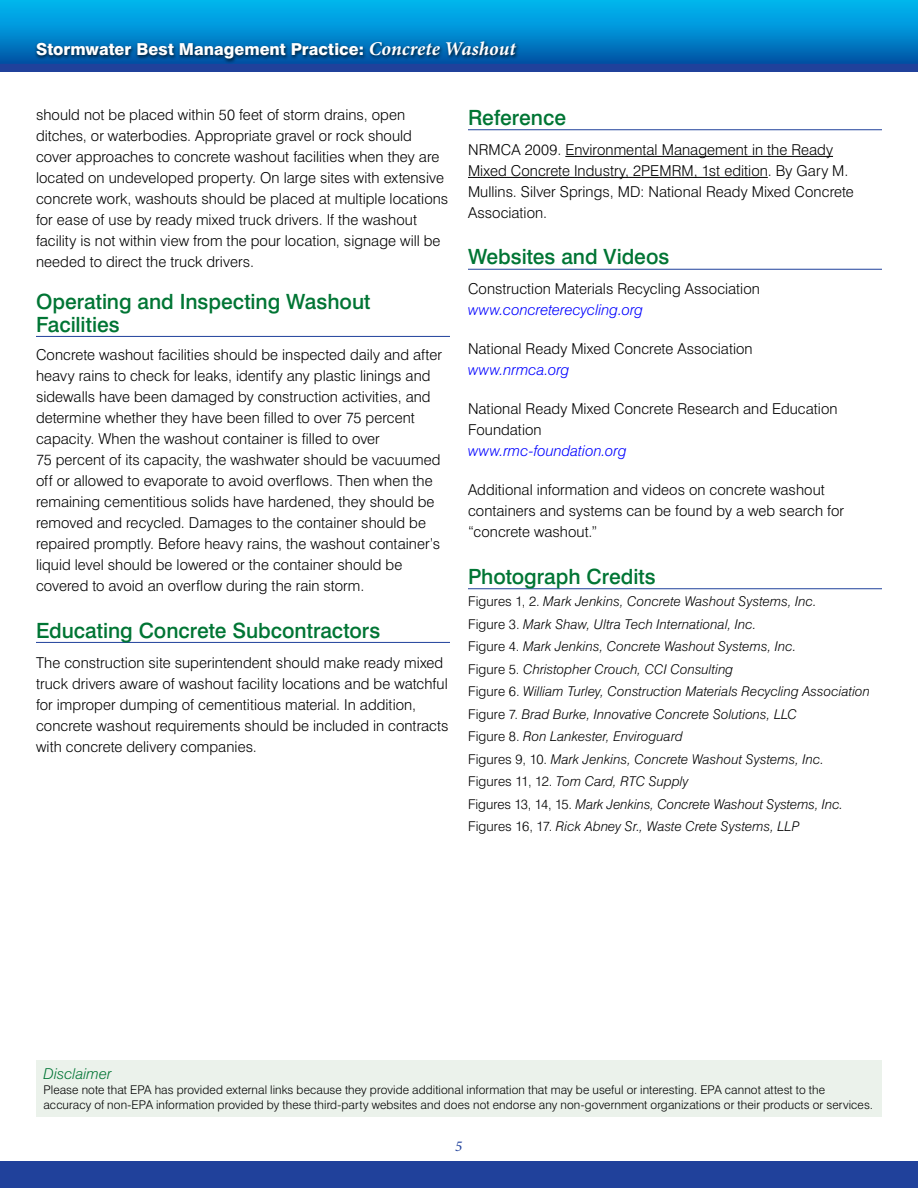
<style>
.page{position:relative;width:918px;height:1188px;background:#fff}
.page>*{position:absolute;margin:0;border:0;box-sizing:border-box;transform-origin:0 0}
.t1{font:500 21px/22.5px "Swiss 721 BT";color:#007534}
.t2{font:800 16.5px "Swiss 721 BT";color:#fff}
.body_text{font:300 15px/21px "Swiss 721 BT";letter-spacing:.005em;color:#000}
.subhead_2{font:italic 300 15px "Swiss 721 BT";letter-spacing:.005em;color:#007534}
.t3{font:italic 15px "Minion Pro";color:#20419b}
.body_text-2{font:italic 300 13.5px "Swiss 721 BT";letter-spacing:.005em;color:#000}
.disclaimer{font:300 12px/15px "Swiss 721 BT";letter-spacing:.005em;color:#000}
.s1{font-family:"Minion Pro";font-weight:700;font-style:italic;font-size:19.5px}
.s2{font-style:italic;color:#00f}
.s3{font-style:normal}
</style>
<div class="page">
<div style="left:0;top:1161px;width:918px;height:27px;background:#20419b"></div>
<div style="left:0;top:0;width:918px;height:68px;background:linear-gradient(to bottom,#00bef7,#0051a4)"></div>
<div style="left:34px;top:40px;width:487px;height:24px;background:#000;opacity:.75"></div>
<div style="left:0;top:64px;width:918px;height:8px;background:#20419b"></div>
<hr style="left:36px;top:336px;width:414px;height:1px;background:#20419b">
<hr style="left:36px;top:642px;width:414px;height:1px;background:#20419b">
<hr style="left:468px;top:129px;width:414px;height:1px;background:#20419b">
<hr style="left:565px;top:156px;width:268px;height:1px;background:#000">
<hr style="left:468px;top:177px;width:300px;height:1px;background:#000">
<hr style="left:468px;top:269px;width:414px;height:1px;background:#20419b">
<hr style="left:468px;top:588px;width:414px;height:1px;background:#20419b">
<div style="left:36px;top:1060px;width:846px;height:57px;background:#ebf2eb"></div>
<p class="t2" style="left:36px;top:39px;width:481px">Stormwater Best Management Practice: <span class="s1">Concrete Washout</span></p>
<p class="body_text" style="left:36px;top:104px;width:414px">should not be placed within 50 feet of storm drains, open ditches, or waterbodies. Appropriate gravel or rock should cover approaches to concrete washout facilities when they are located on undeveloped property. On large sites with extensive concrete work, washouts should be placed at multiple locations for ease of use by ready mixed truck drivers. If the washout facility is not within view from the pour location, signage will be needed to direct the truck drivers.</p>
<h2 class="t1" style="left:36px;top:290px;width:336px">Operating and Inspecting Washout<br>Facilities</h2>
<p class="body_text" style="left:36px;top:344px;width:408px">Concrete washout facilities should be inspected daily and after heavy rains to check for leaks, identify any plastic linings and sidewalls have been damaged by construction activities, and determine whether they have been filled to over 75 percent capacity. When the washout container is filled to over<br>75 percent of its capacity, the washwater should be vacuumed off or allowed to evaporate to avoid overflows. Then when the remaining cementitious solids have hardened, they should be removed and recycled. Damages to the container should be repaired promptly. Before heavy rains, the washout container’s liquid level should be lowered or the container should be covered to avoid an overflow during the rain storm.</p>
<h2 class="t1" style="left:36px;top:619px;width:346px">Educating Concrete Subcontractors</h2>
<p class="body_text" style="left:36px;top:652px;width:414px">The construction site superintendent should make ready mixed truck drivers aware of washout facility locations and be watchful for improper dumping of cementitious material. In addition, concrete washout requirements should be included in contracts with concrete delivery companies.</p>
<h2 class="t1" style="left:468px;top:106px;width:100px">Reference</h2>
<p class="body_text" style="left:468px;top:139px;width:387px">NRMCA 2009. Environmental Management in the Ready Mixed Concrete Industry, 2PEMRM, 1st edition. By Gary M.<br>Mullins. Silver Springs, MD: National Ready Mixed Concrete Association.</p>
<h2 class="t1" style="left:468px;top:245px;width:203px">Websites and Videos</h2>
<p class="body_text" style="left:468px;top:278px;width:293px">Construction Materials Recycling Association <span class="s2">www.concreterecycling.org</span></p>
<p class="body_text" style="left:468px;top:338px;width:286px">National Ready Mixed Concrete Association <span class="s2">www.nrmca.org</span></p>
<p class="body_text" style="left:468px;top:398px;width:371px">National Ready Mixed Concrete Research and Education<br>Foundation<br><span class="s2">www.rmc-foundation.org</span></p>
<p class="body_text" style="left:468px;top:479px;width:378px">Additional information and videos on concrete washout containers and systems can be found by a web search for “concrete washout.”</p>
<h2 class="t1" style="left:468px;top:565px;width:189px">Photograph Credits</h2>
<p class="body_text-2" style="left:468px;top:593px;width:350px"><span class="s3">Figures 1, 2.</span> Mark Jenkins, Concrete Washout Systems, Inc.</p>
<p class="body_text-2" style="left:468px;top:616px;width:290px"><span class="s3">Figure 3.</span> Mark Shaw, Ultra Tech International, Inc.</p>
<p class="body_text-2" style="left:468px;top:638px;width:330px"><span class="s3">Figure 4.</span> Mark Jenkins, Concrete Washout Systems, Inc.</p>
<p class="body_text-2" style="left:468px;top:661px;width:267px"><span class="s3">Figure 5.</span> Christopher Crouch, CCI Consulting</p>
<p class="body_text-2" style="left:468px;top:683px;width:403px"><span class="s3">Figure 6.</span> William Turley, Construction Materials Recycling Association</p>
<p class="body_text-2" style="left:468px;top:706px;width:331px"><span class="s3">Figure 7.</span> Brad Burke, Innovative Concrete Solutions, LLC</p>
<p class="body_text-2" style="left:468px;top:728px;width:216px"><span class="s3">Figure 8.</span> Ron Lankester, Enviroguard</p>
<p class="body_text-2" style="left:468px;top:751px;width:358px"><span class="s3">Figures 9, 10.</span> Mark Jenkins, Concrete Washout Systems, Inc.</p>
<p class="body_text-2" style="left:468px;top:773px;width:222px"><span class="s3">Figures 11, 12.</span> Tom Card, RTC Supply</p>
<p class="body_text-2" style="left:468px;top:796px;width:377px"><span class="s3">Figures 13, 14, 15.</span> Mark Jenkins, Concrete Washout Systems, Inc.</p>
<p class="body_text-2" style="left:468px;top:818px;width:333px"><span class="s3">Figures 16, 17.</span> Rick Abney Sr., Waste Crete Systems, LLP</p>
<p class="subhead_2" style="left:44px;top:1065px;width:70px">Disclaimer</p>
<p class="disclaimer" style="left:44px;top:1083px;width:831px">Please note that EPA has provided external links because they provide additional information that may be useful or interesting. EPA cannot attest to the accuracy of non-EPA information provided by these third-party websites and does not endorse any non-government organizations or their products or services.</p>
<p class="t3" style="left:455px;top:1136px;width:9px">5</p>
</div>
